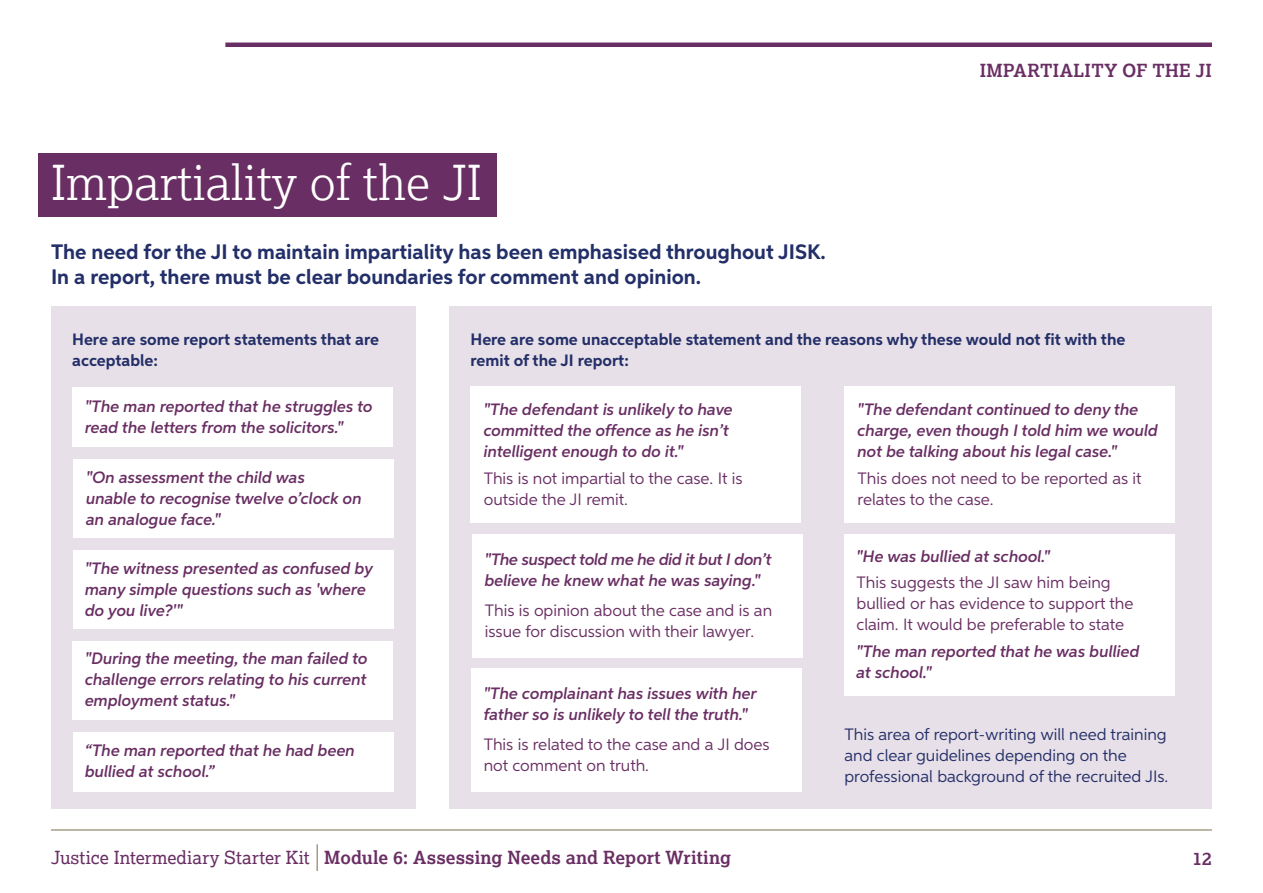
<style>
.page{position:relative;width:1263px;height:893px;background:#fff}
.page>*{position:absolute;margin:0;border:0;box-sizing:border-box;transform-origin:0 0}
.t1{font:300 48px "Lexia";color:#fff}
.t2{font:700 21px/25.5px "Aspira";color:#232f68}
.t3{font:700 18px "Lexia";letter-spacing:.005em;color:#692e63}
.t4{font:700 18px "Lexia";letter-spacing:.025em;color:#692e63}
.t5{font:italic 600 16.5px/21px "Aspira";color:#692e63}
.t6{font:16.5px/21px "Aspira";color:#692e63}
.t7{font:700 16.5px/21px "Aspira";color:#232f68}
.t8{font:16.5px/21px "Aspira";color:#232f68}
.t9{font:italic 600 16.5px/21px "Aspira";letter-spacing:-.02em;color:#692e63}
.s1{font-weight:400}
</style>
<div class="page">
<hr style="left:51px;top:829px;width:1161px;height:2px;background:#a69e88">
<hr style="left:316px;top:844px;width:2px;height:27px;background:#a69e88">
<div style="left:51px;top:306px;width:364px;height:502px;background:#e8e0e8"></div>
<hr style="left:225px;top:43px;width:987px;height:4px;background:#692e63">
<div style="left:38px;top:153px;width:458px;height:64px;background:#692e63"></div>
<div style="left:72px;top:387px;width:321px;height:59px;background:#fff"></div>
<div style="left:73px;top:459px;width:321px;height:78px;background:#fff"></div>
<div style="left:73px;top:550px;width:321px;height:78px;background:#fff"></div>
<div style="left:72px;top:641px;width:321px;height:78px;background:#fff"></div>
<div style="left:73px;top:732px;width:321px;height:59px;background:#fff"></div>
<div style="left:449px;top:306px;width:763px;height:502px;background:#e8e0e8"></div>
<div style="left:471px;top:387px;width:330px;height:136px;background:#fff"></div>
<div style="left:472px;top:534px;width:330px;height:123px;background:#fff"></div>
<div style="left:471px;top:668px;width:331px;height:123px;background:#fff"></div>
<div style="left:844px;top:387px;width:331px;height:136px;background:#fff"></div>
<div style="left:844px;top:534px;width:331px;height:162px;background:#fff"></div>
<h1 class="t1" style="left:51px;top:152px;width:432px">Impartiality of the JI</h1>
<p class="t2" style="left:51px;top:239px;width:776px">The need for the JI to maintain impartiality has been emphasised throughout JISK.<br>In a report, there must be clear boundaries for comment and opinion.</p>
<p class="t4" style="left:980px;top:60px;width:234px">IMPARTIALITY OF THE JI</p>
<p class="t7" style="left:72px;top:328px;width:308px">Here are some report statements that are acceptable:</p>
<p class="t5" style="left:85px;top:396px;width:289px">"The man reported that he struggles to read the letters from the solicitors."</p>
<p class="t5" style="left:86px;top:467px;width:277px">"On assessment the child was<br>unable to recognise twelve o’clock on an analogue face."</p>
<p class="t5" style="left:85px;top:557px;width:290px">"The witness presented as confused by many simple questions such as 'where do you live?'"</p>
<p class="t5" style="left:85px;top:648px;width:284px;text-align:justify">"During the meeting, the man failed to challenge errors relating to his current employment status."</p>
<p class="t5" style="left:85px;top:740px;width:271px">“The man reported that he had been bullied at school.”</p>
<p class="t7" style="left:471px;top:328px;width:656px">Here are some unacceptable statement and the reasons why these would not fit with the remit of the JI report:</p>
<p class="t5" style="left:484px;top:399px;width:251px">"The defendant is unlikely to have committed the offence as he isn’t intelligent enough to do it."</p>
<p class="t6" style="left:484px;top:468px;width:260px">This is not impartial to the case. It is outside the JI remit.</p>
<p class="t5" style="left:858px;top:399px;width:302px">"The defendant continued to deny the charge, even though I told him we would not be talking about his legal case."</p>
<p class="t6" style="left:858px;top:468px;width:285px">This does not need to be reported as it relates to the case.</p>
<p class="t9" style="left:485px;top:549px;width:288px">"The suspect told me he did it but I don’t believe he knew what he was saying."</p>
<p class="t6" style="left:485px;top:599px;width:289px">This is opinion about the case and is an issue for discussion with their lawyer.</p>
<p class="t5" style="left:484px;top:683px;width:275px">"The complainant has issues with her father so is unlikely to tell the truth."</p>
<p class="t6" style="left:484px;top:733px;width:287px">This is related to the case and a JI does not comment on truth.</p>
<p class="t5" style="left:856px;top:546px;width:195px">"He was bullied at school."</p>
<p class="t6" style="left:856px;top:571px;width:278px">This suggests the JI saw him being bullied or has evidence to support the claim. It would be preferable to state</p>
<p class="t5" style="left:856px;top:641px;width:285px">"The man reported that he was bullied at school."</p>
<p class="t8" style="left:844px;top:723px;width:325px">This area of report-writing will need training and clear guidelines depending on the professional background of the recruited JIs.</p>
<p class="t3" style="left:51px;top:846px;width:682px"><span class="s1">Justice Intermediary Starter Kit</span> Module 6: Assessing Needs and Report Writing</p>
<p class="t3" style="left:1192px;top:847px;width:21px">12</p>
</div>
